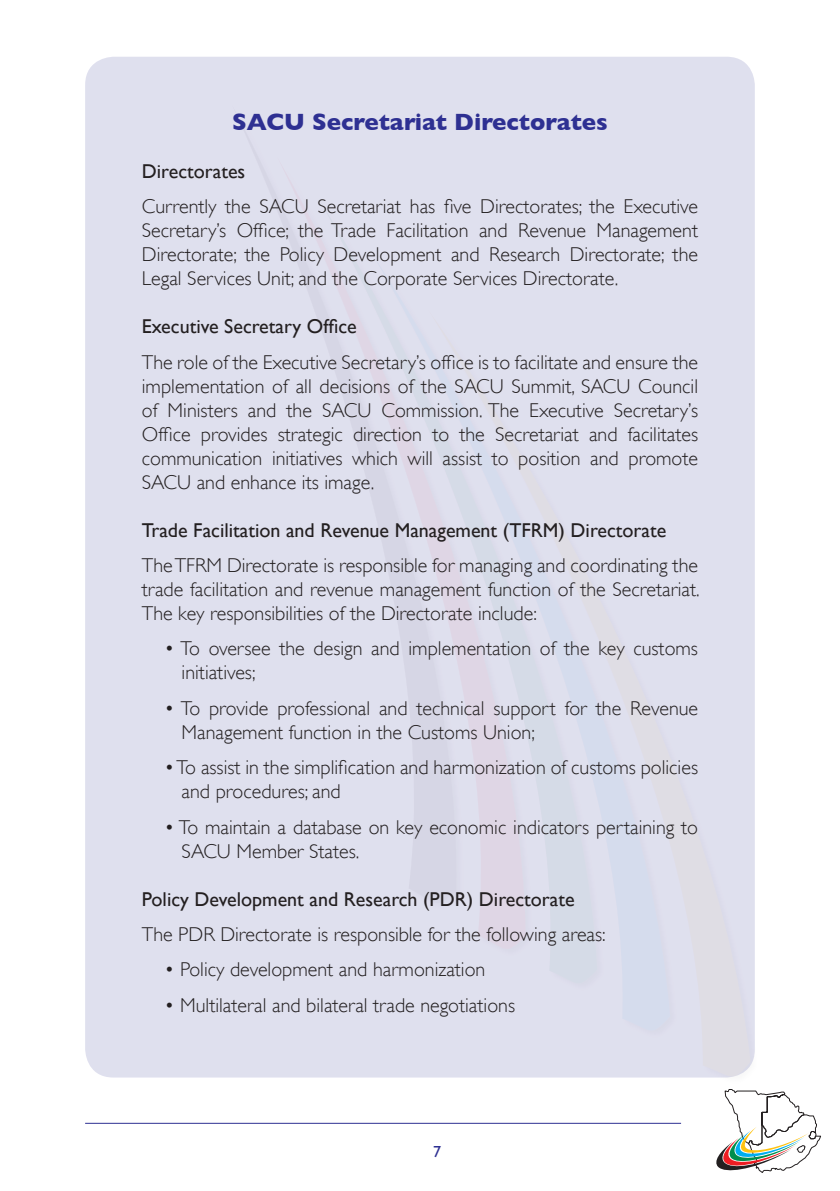
<style>
.page{position:relative;width:840px;height:1191px;background:#fff}
.page>*{position:absolute;margin:0;border:0;box-sizing:border-box;transform-origin:0 0}
.t1{font:700 24px "Gill Sans";color:#2e3092}
.t2{font:300 20px/24px "Gill Sans";color:#231f20}
.t3{font:20px "Gill Sans";color:#231f20}
.t4{font:16px "Gill Sans";color:#2e3092}
</style>
<div class="page">
<svg style="left:716px;top:1089px;width:105px;height:84px"></svg>
<div style="left:85px;top:57px;width:669px;height:1020px;background:#dfe0ee;border-radius:28px"></div>
<hr style="left:85px;top:1122px;width:595px;height:1px;background:#2e3092">
<p class="t1" style="left:232px;top:108px;width:377px">SACU Secretariat Directorates</p>
<p class="t3" style="left:142px;top:159px;width:105px">Directorates</p>
<p class="t2" style="left:142px;top:194px;width:557px;text-align:justify">Currently the SACU Secretariat has five Directorates; the Executive Secretary’s Office; the Trade Facilitation and Revenue Management Directorate; the Policy Development and Research Directorate; the Legal Services Unit; and the Corporate Services Directorate.</p>
<p class="t3" style="left:142px;top:315px;width:216px">Executive Secretary Office</p>
<p class="t2" style="left:142px;top:350px;width:557px;text-align:justify">The role of the Executive Secretary’s office is to facilitate and ensure the implementation of all decisions of the SACU Summit, SACU Council of Ministers and the SACU Commission. The Executive Secretary’s Office provides strategic direction to the Secretariat and facilitates communication initiatives which will assist to position and promote SACU and enhance its image.</p>
<p class="t3" style="left:142px;top:518px;width:525px">Trade Facilitation and Revenue Management (TFRM) Directorate</p>
<p class="t2" style="left:142px;top:553px;width:559px;text-align:justify">The TFRM Directorate is responsible for managing and coordinating the trade facilitation and revenue management function of the Secretariat.<br>The key responsibilities of the Directorate include:</p>
<p class="t2" style="left:181px;top:636px;width:517px;text-indent:-17px">• To oversee the design and implementation of the key customs initiatives;</p>
<p class="t2" style="left:181px;top:696px;width:517px;text-indent:-17px">• To provide professional and technical support for the Revenue<br>Management function in the Customs Union;</p>
<p class="t2" style="left:181px;top:755px;width:517px;text-indent:-17px">• To assist in the simplification and harmonization of customs policies and procedures; and</p>
<p class="t2" style="left:181px;top:814px;width:517px;text-indent:-17px">• To maintain a database on key economic indicators pertaining to<br>SACU Member States.</p>
<p class="t3" style="left:142px;top:887px;width:434px">Policy Development and Research (PDR) Directorate</p>
<p class="t2" style="left:142px;top:922px;width:465px">The PDR Directorate is responsible for the following areas:</p>
<p class="t2" style="left:164px;top:957px;width:322px">• Policy development and harmonization</p>
<p class="t2" style="left:164px;top:992px;width:352px">• Multilateral and bilateral trade negotiations</p>
<p class="t4" style="left:433px;top:1142px;width:9px">7</p>
</div>
